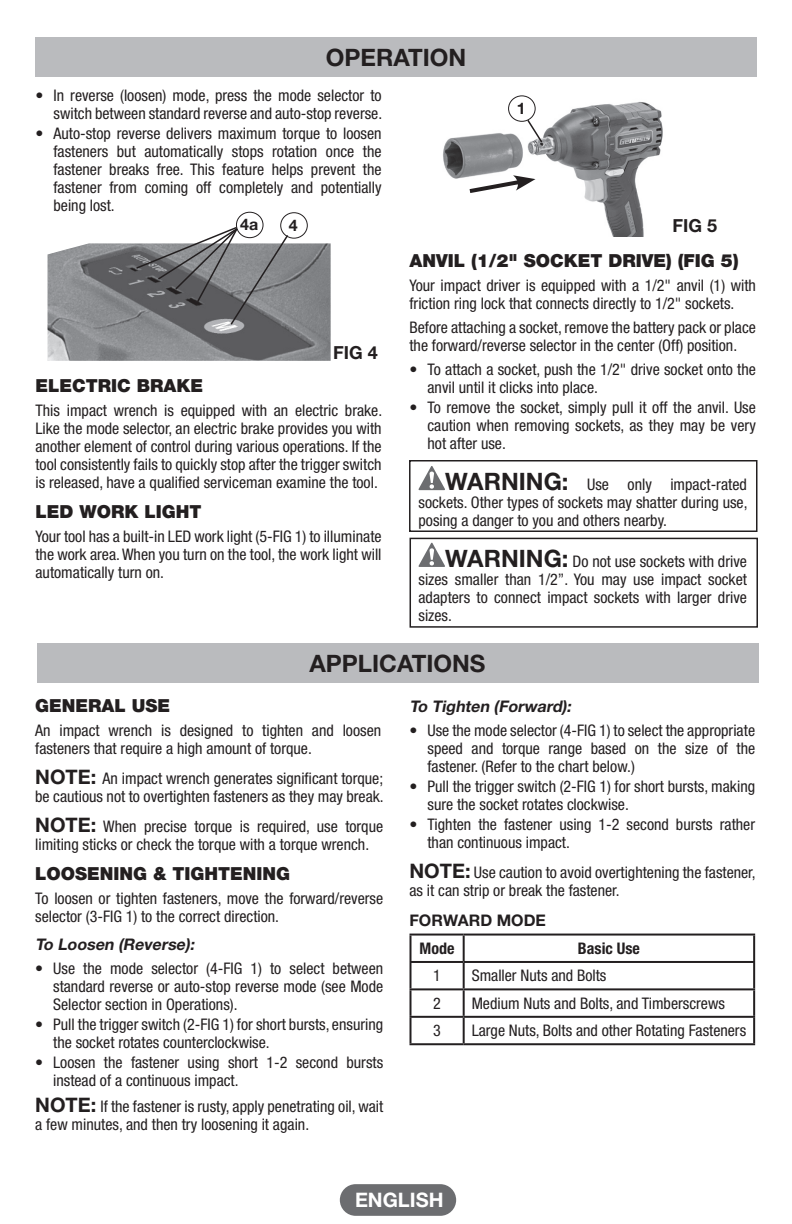
<style>
.page{position:relative;width:792px;height:1224px;background:#fff}
.page>*{position:absolute;margin:0;border:0;box-sizing:border-box;transform-origin:0 0}
.t1{font:700 24px "Helvetica Neue LT Std";color:#231f20}
.t2{font:700 20px "Helvetica Neue LT Std";color:#fff}
.t3{font:900 18px "Helvetica Neue LT Std";color:#231f20}
.t4{font:700 18px "Helvetica Neue LT Std";color:#231f20}
.t5{font:condensed 16px/18px "Helvetica Neue LT Std";color:#231f20}
.t6{font:italic 700 16px "Helvetica Neue LT Std";color:#231f20}
.t7{font:700 16px "Helvetica Neue LT Std";color:#231f20}
.t8{font:700 condensed 16px "Helvetica Neue LT Std";color:#231f20}
.s1{font-weight:700;font-stretch:normal;font-size:24px}
.s2{font-weight:700;font-stretch:normal;font-size:20px}
</style>
<div class="page">
<img style="left:48px;top:243px;width:283px;height:118px">
<div style="left:280px;top:212px;width:28px;height:27px;border:1px solid #231f20;border-radius:50%"></div>
<div style="left:236px;top:212px;width:28px;height:26px;border:1px solid #231f20;border-radius:50%"></div>
<svg style="left:135px;top:226px;width:155px;height:100px"></svg>
<img style="left:443px;top:97px;width:220px;height:140px">
<svg style="left:465px;top:175px;width:71px;height:21px"></svg>
<div style="left:508px;top:95px;width:28px;height:27px;border:1px solid #231f20;border-radius:50%"></div>
<svg style="left:526px;top:118px;width:18px;height:26px"></svg>
<div style="left:340px;top:1184px;width:116px;height:32px;background:#6c6d70;border-radius:16px"></div>
<div style="left:35px;top:37px;width:722px;height:40px;background:#babbbe"></div>
<div style="left:37px;top:644px;width:721px;height:40px;background:#babbbe"></div>
<svg style="left:418px;top:466px;width:27px;height:24px"></svg>
<svg style="left:418px;top:543px;width:27px;height:24px"></svg>
<hr style="left:410px;top:934px;width:54px;height:2px;background:#231f20">
<hr style="left:410px;top:936px;width:2px;height:25px;background:#231f20">
<hr style="left:464px;top:934px;width:291px;height:2px;background:#231f20">
<hr style="left:463px;top:936px;width:2px;height:25px;background:#231f20">
<hr style="left:753px;top:936px;width:2px;height:25px;background:#231f20">
<hr style="left:410px;top:961px;width:54px;height:2px;background:#231f20">
<hr style="left:410px;top:963px;width:2px;height:25px;background:#231f20">
<hr style="left:464px;top:961px;width:291px;height:2px;background:#231f20">
<hr style="left:463px;top:963px;width:2px;height:25px;background:#231f20">
<hr style="left:753px;top:963px;width:2px;height:25px;background:#231f20">
<hr style="left:410px;top:988px;width:54px;height:2px;background:#231f20">
<hr style="left:410px;top:990px;width:2px;height:26px;background:#231f20">
<hr style="left:464px;top:988px;width:291px;height:2px;background:#231f20">
<hr style="left:463px;top:990px;width:2px;height:26px;background:#231f20">
<hr style="left:753px;top:990px;width:2px;height:26px;background:#231f20">
<hr style="left:410px;top:1016px;width:54px;height:2px;background:#231f20">
<hr style="left:410px;top:1018px;width:2px;height:25px;background:#231f20">
<hr style="left:464px;top:1016px;width:291px;height:2px;background:#231f20">
<hr style="left:463px;top:1018px;width:2px;height:25px;background:#231f20">
<hr style="left:753px;top:1018px;width:2px;height:25px;background:#231f20">
<hr style="left:410px;top:1043px;width:54px;height:2px;background:#231f20">
<hr style="left:464px;top:1043px;width:291px;height:2px;background:#231f20">
<div style="left:409px;top:460px;width:349px;height:72px;border:2px solid #231f20"></div>
<div style="left:410px;top:538px;width:348px;height:90px;border:2px solid #231f20"></div>
<h1 class="t1" style="left:326px;top:42px;width:142px">OPERATION</h1>
<p class="t5" style="left:36px;top:86px;width:348px;text-align:right">• In reverse (loosen) mode, press the mode selector to switch between standard reverse and auto-stop reverse.</p>
<p class="t5" style="left:54px;top:124px;width:330px;text-align:justify;text-indent:-18px">• Auto-stop reverse delivers maximum torque to loosen fasteners but automatically stops rotation once the fastener breaks free. This feature helps prevent the fastener from coming off completely and potentially being lost.</p>
<p class="t7" style="left:517px;top:98px;width:10px">1</p>
<p class="t7" style="left:240px;top:215px;width:20px">4a</p>
<p class="t4" style="left:672px;top:214px;width:46px">FIG 5</p>
<p class="t7" style="left:289px;top:215px;width:10px">4</p>
<p class="t4" style="left:333px;top:341px;width:46px">FIG 4</p>
<p class="t3" style="left:36px;top:375px;width:169px">ELECTRIC BRAKE</p>
<p class="t5" style="left:36px;top:402px;width:348px;text-align:justify">This impact wrench is equipped with an electric brake.<br>Like the mode selector, an electric brake provides you with another element of control during various operations. If the tool consistently fails to quickly stop after the trigger switch is released, have a qualified serviceman examine the tool.</p>
<p class="t3" style="left:36px;top:501px;width:168px">LED WORK LIGHT</p>
<p class="t5" style="left:36px;top:528px;width:348px;text-align:justify">Your tool has a built-in LED work light (5-FIG 1) to illuminate the work area. When you turn on the tool, the work light will automatically turn on.</p>
<p class="t3" style="left:410px;top:250px;width:331px">ANVIL (1/2" SOCKET DRIVE) (FIG 5)</p>
<p class="t5" style="left:410px;top:277px;width:348px">Your impact driver is equipped with a 1/2" anvil (1) with friction ring lock that connects directly to 1/2" sockets.</p>
<p class="t5" style="left:410px;top:319px;width:348px">Before attaching a socket, remove the battery pack or place the forward/reverse selector in the center (Off) position.</p>
<p class="t5" style="left:428px;top:361px;width:330px;text-indent:-18px">• To attach a socket, push the 1/2" drive socket onto the anvil until it clicks into place.</p>
<p class="t5" style="left:428px;top:399px;width:330px;text-align:justify;text-indent:-18px">• To remove the socket, simply pull it off the anvil. Use caution when removing sockets, as they may be very hot after use.</p>
<p class="t5" style="left:419px;top:475px;width:331px;text-align:justify;text-indent:27px"><span class="s1">WARNING:</span> Use only impact-rated sockets. Other types of sockets may shatter during use, posing a danger to you and others nearby.</p>
<p class="t5" style="left:419px;top:552px;width:330px;text-align:justify;text-indent:27px"><span class="s1">WARNING:</span> Do not use sockets with drive sizes smaller than 1/2”. You may use impact socket adapters to connect impact sockets with larger drive sizes.</p>
<h1 class="t1" style="left:310px;top:649px;width:177px">APPLICATIONS</h1>
<p class="t3" style="left:35px;top:695px;width:137px">GENERAL USE</p>
<p class="t5" style="left:35px;top:722px;width:347px">An impact wrench is designed to tighten and loosen fasteners that require a high amount of torque.</p>
<p class="t5" style="left:35px;top:770px;width:350px"><span class="s2">NOTE:</span> An impact wrench generates significant torque; be cautious not to overtighten fasteners as they may break.</p>
<p class="t5" style="left:35px;top:818px;width:350px"><span class="s2">NOTE:</span> When precise torque is required, use torque limiting sticks or check the torque with a torque wrench.</p>
<p class="t3" style="left:35px;top:863px;width:257px">LOOSENING &amp; TIGHTENING</p>
<p class="t5" style="left:35px;top:890px;width:349px">To loosen or tighten fasteners, move the forward/reverse selector (3-FIG 1) to the correct direction.</p>
<p class="t6" style="left:35px;top:934px;width:164px">To Loosen (Reverse) :</p>
<p class="t5" style="left:53px;top:959px;width:332px;text-align:justify;text-indent:-18px">• Use the mode selector (4-FIG 1) to select between standard reverse or auto-stop reverse mode (see Mode Selector section in Operations).</p>
<p class="t5" style="left:53px;top:1015px;width:332px;text-indent:-18px">• Pull the trigger switch (2-FIG 1) for short bursts, ensuring the socket rotates counterclockwise.</p>
<p class="t5" style="left:53px;top:1053px;width:332px;text-indent:-18px">• Loosen the fastener using short 1-2 second bursts instead of a continuous impact.</p>
<p class="t5" style="left:35px;top:1097px;width:350px"><span class="s2">NOTE:</span> If the fastener is rusty, apply penetrating oil, wait a few minutes, and then try loosening it again.</p>
<p class="t6" style="left:410px;top:696px;width:166px">To Tighten (Forward) :</p>
<p class="t5" style="left:428px;top:721px;width:329px;text-align:justify;text-indent:-18px">• Use the mode selector (4-FIG 1) to select the appropriate speed and torque range based on the size of the fastener. (Refer to the chart below.)</p>
<p class="t5" style="left:428px;top:777px;width:329px;text-indent:-18px">• Pull the trigger switch (2-FIG 1) for short bursts, making sure the socket rotates clockwise.</p>
<p class="t5" style="left:428px;top:815px;width:329px;text-indent:-18px">• Tighten the fastener using 1-2 second bursts rather than continuous impact.</p>
<p class="t5" style="left:409px;top:863px;width:348px"><span class="s2">NOTE:</span> Use caution to avoid overtightening the fastener, as it can strip or break the fastener.</p>
<p class="t7" style="left:409px;top:910px;width:138px">FORWARD MODE</p>
<p class="t8" style="left:420px;top:939px;width:36px">Mode</p>
<p class="t8" style="left:578px;top:939px;width:63px">Basic Use</p>
<p class="t5" style="left:433px;top:967px;width:9px">1</p>
<p class="t5" style="left:472px;top:967px;width:136px">Smaller Nuts and Bolts</p>
<p class="t5" style="left:433px;top:994px;width:9px">2</p>
<p class="t5" style="left:472px;top:994px;width:255px">Medium Nuts and Bolts, and Timberscrews</p>
<p class="t5" style="left:433px;top:1021px;width:9px">3</p>
<p class="t5" style="left:472px;top:1021px;width:276px">Large Nuts, Bolts and other Rotating Fasteners</p>
<p class="t2" style="left:355px;top:1187px;width:90px">ENGLISH</p>
</div>
